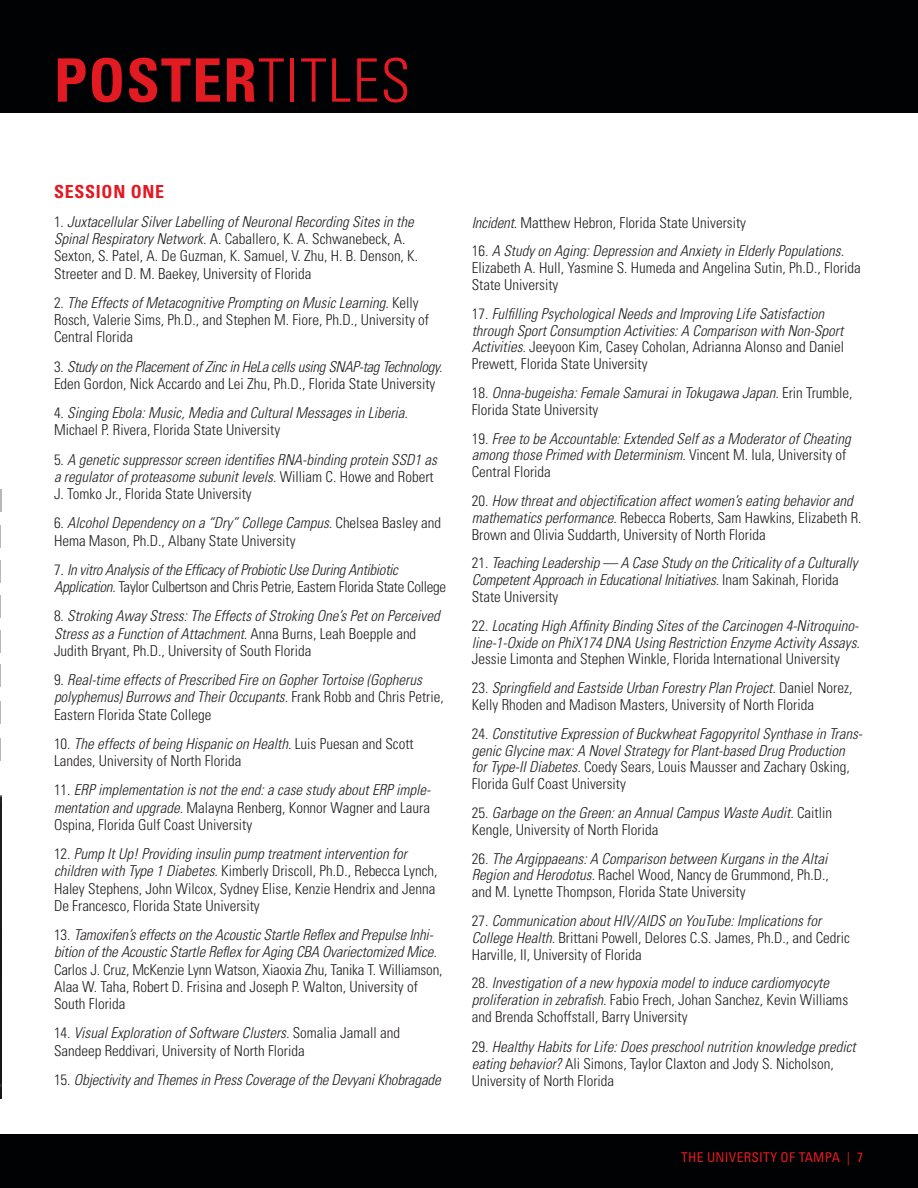
<style>
.page{position:relative;width:918px;height:1188px;background:#fff}
.page>*{position:absolute;margin:0;border:0;box-sizing:border-box;transform-origin:0 0}
.t1{font:700 condensed 60px "Univers";letter-spacing:.02em;color:#e21a21}
.t2{font:700 condensed 18px "Univers";letter-spacing:.04em;color:#e21a21}
.t3{font:italic 300 condensed 15px/16.8px "Univers";color:#231f20}
.t4{font:300 condensed 15px/17.2px "Univers";color:#231f20}
.t5{font:italic 300 condensed 15px/17.2px "Univers";letter-spacing:-.02em;color:#231f20}
.t6{font:13.5px "Univers Condensed 3";letter-spacing:.02em;color:#e21a21}
.s1{font-weight:300}
.s2{font-style:italic}
.s3{font-style:normal}
</style>
<div class="page">
<div style="left:0;top:0;width:918px;height:113px;background:#010203"></div>
<div style="left:0;top:1134px;width:918px;height:54px;background:#010203"></div>
<svg style="left:0;top:525px;width:1px;height:22px"></svg>
<svg style="left:0;top:560px;width:1px;height:22px"></svg>
<svg style="left:0;top:490px;width:1px;height:22px"></svg>
<svg style="left:0;top:596px;width:1px;height:22px"></svg>
<svg style="left:0;top:631px;width:1px;height:22px"></svg>
<svg style="left:0;top:664px;width:1px;height:22px"></svg>
<svg style="left:0;top:701px;width:1px;height:22px"></svg>
<svg style="left:0;top:738px;width:1px;height:22px"></svg>
<img style="left:0;top:796px;width:1px;height:302px">
<p class="t1" style="left:54px;top:44px;width:358px">POSTER<span class="s1">TITLES</span></p>
<p class="t2" style="left:54px;top:180px;width:112px">SESSION ONE</p>
<p class="t4" style="left:54px;top:213px;width:366px">1. <span class="s2">Juxtacellular Silver Labelling of Neuronal Recording Sites in the Spinal Respiratory Network.</span> A. Caballero, K. A. Schwanebeck, A.<br>Sexton, S. Patel, A. De Guzman, K. Samuel, V. Zhu, H. B. Denson, K.<br>Streeter and D. M. Baekey, University of Florida</p>
<p class="t4" style="left:54px;top:294px;width:377px">2. <span class="s2">The Effects of Metacognitive Prompting on Music Learning.</span> Kelly<br>Rosch, Valerie Sims, Ph.D., and Stephen M. Fiore, Ph.D., University of<br>Central Florida</p>
<p class="t4" style="left:54px;top:358px;width:390px">3. <span class="s2">Study on the Placement of Zinc in HeLa cells using SNAP-tag Technology.<br></span>Eden Gordon, Nick Accardo and Lei Zhu, Ph.D., Florida State University</p>
<p class="t3" style="left:54px;top:404px;width:355px;line-height:17.2px"><span class="s3">4.</span> Singing Ebola: Music, Media and Cultural Messages in Liberia.<br><span class="s3">Michael P. Rivera, Florida State University</span></p>
<p class="t3" style="left:54px;top:451px;width:385px;line-height:17.2px"><span class="s3">5.</span> A genetic suppressor screen identifies RNA-binding protein SSD1 as a regulator of proteasome subunit levels. <span class="s3">William C. Howe and Robert<br>J. Tomko Jr., Florida State University</span></p>
<p class="t4" style="left:54px;top:515px;width:389px">6. <span class="s2">Alcohol Dependency on a “Dry” College Campus.</span> Chelsea Basley and<br>Hema Mason, Ph.D., Albany State University</p>
<p class="t5" style="left:54px;top:561px;width:394px"><span class="s3">7.</span> In vitro Analysis of the Efficacy of Probiotic Use During Antibiotic<br>Application<span class="s3">. Taylor Culbertson and Chris Petrie, Eastern Florida State College</span></p>
<p class="t3" style="left:54px;top:608px;width:387px;line-height:17.2px"><span class="s3">8.</span> Stroking Away Stress: The Effects of Stroking One’s Pet on Perceived<br>Stress as a Function of Attachment. <span class="s3">Anna Burns, Leah Boepple and<br>Judith Bryant, Ph.D., University of South Florida</span></p>
<p class="t3" style="left:54px;top:671px;width:391px;line-height:17.2px"><span class="s3">9.</span> Real-time effects of Prescribed Fire on Gopher Tortoise (Gopherus polyphemus) Burrows and Their Occupants. <span class="s3">Frank Robb and Chris Petrie,<br>Eastern Florida State College</span></p>
<p class="t4" style="left:54px;top:735px;width:361px">10. <span class="s2">The effects of being Hispanic on Health.</span> Luis Puesan and Scott<br>Landes, University of North Florida</p>
<p class="t3" style="left:54px;top:782px;width:378px;line-height:17.2px;text-align:justify"><span class="s3">11.</span> ERP implementation is not the end: a case study about ERP imple&shy;mentation and upgrade. <span class="s3">Malayna Renberg, Konnor Wagner and Laura Ospina, Florida Gulf Coast University</span></p>
<p class="t4" style="left:54px;top:845px;width:385px">12. <span class="s2">Pump It Up! Providing insulin pump treatment intervention for children with Type 1 Diabetes.</span> Kimberly Driscoll, Ph.D., Rebecca Lynch, Haley Stephens, John Wilcox, Sydney Elise, Kenzie Hendrix and Jenna De Francesco, Florida State University</p>
<p class="t4" style="left:54px;top:926px;width:390px">13. <span class="s2">Tamoxifen’s effects on the Acoustic Startle Reflex and Prepulse Inhi&shy;bition of the Acoustic Startle Reflex for Aging CBA Ovariectomized Mice.<br></span>Carlos J. Cruz, McKenzie Lynn Watson, Xiaoxia Zhu, Tanika T. Williamson, Alaa W. Taha, Robert D. Frisina and Joseph P. Walton, University of South Florida</p>
<p class="t4" style="left:54px;top:1025px;width:348px">14. <span class="s2">Visual Exploration of Software Clusters.</span> Somalia Jamall and<br>Sandeep Reddivari, University of North Florida</p>
<p class="t3" style="left:54px;top:1071px;width:388px"><span class="s3">15.</span> Objectivity and Themes in Press Coverage of the Devyani Khobragade</p>
<p class="t4" style="left:472px;top:214px;width:276px"><span class="s2">Incident.</span> Matthew Hebron, Florida State University</p>
<p class="t4" style="left:472px;top:243px;width:390px;line-height:16.8px">16. <span class="s2">A Study on Aging: Depression and Anxiety in Elderly Populations.<br></span>Elizabeth A. Hull, Yasmine S. Humeda and Angelina Sutin, Ph.D., Florida<br>State University</p>
<p class="t3" style="left:472px;top:305px;width:374px"><span class="s3">17.</span> Fulfilling Psychological Needs and Improving Life Satisfaction through Sport Consumption Activities: A Comparison with Non-Sport Activities. <span class="s3">Jeeyoon Kim, Casey Coholan, Adrianna Alonso and Daniel Prewett, Florida State University</span></p>
<p class="t3" style="left:472px;top:384px;width:382px"><span class="s3">18.</span> Onna-bugeisha: Female Samurai in Tokugawa Japan. <span class="s3">Erin Trumble,<br>Florida State University</span></p>
<p class="t3" style="left:472px;top:430px;width:380px"><span class="s3">19.</span> Free to be Accountable: Extended Self as a Moderator of Cheating among those Primed with Determinism. <span class="s3">Vincent M. Iula, University of<br>Central Florida</span></p>
<p class="t4" style="left:472px;top:492px;width:391px;line-height:16.8px">20. <span class="s2">How threat and objectification affect women’s eating behavior and mathematics performance.</span> Rebecca Roberts, Sam Hawkins, Elizabeth R.<br>Brown and Olivia Suddarth, University of North Florida</p>
<p class="t3" style="left:472px;top:555px;width:387px"><span class="s3">21.</span> Teaching Leadership — A Case Study on the Criticality of a Culturally<br>Competent Approach in Educational Initiatives. <span class="s3">Inam Sakinah, Florida<br>State University</span></p>
<p class="t3" style="left:472px;top:617px;width:390px;text-align:justify"><span class="s3">22.</span> Locating High Affinity Binding Sites of the Carcinogen 4-Nitroquino&shy;line-1-Oxide on PhiX174 DNA Using Restriction Enzyme Activity Assays.<br><span class="s3">Jessie Limonta and Stephen Winkle, Florida International University</span></p>
<p class="t4" style="left:472px;top:679px;width:382px;line-height:16.8px">23. <span class="s2">Springfield and Eastside Urban Forestry Plan Project.</span> Daniel Norez,<br>Kelly Rhoden and Madison Masters, University of North Florida</p>
<p class="t3" style="left:472px;top:725px;width:392px"><span class="s3">24.</span> Constitutive Expression of Buckwheat Fagopyritol Synthase in Trans&shy;genic Glycine max: A Novel Strategy for Plant-based Drug Production for Type-II Diabetes. <span class="s3">Coedy Sears, Louis Mausser and Zachary Osking, Florida Gulf Coast University</span></p>
<p class="t3" style="left:472px;top:804px;width:362px"><span class="s3">25.</span> Garbage on the Green: an Annual Campus Waste Audit. <span class="s3">Caitlin<br>Kengle, University of North Florida</span></p>
<p class="t4" style="left:472px;top:850px;width:359px;line-height:16.8px;text-align:justify">26. <span class="s2">The Argippaeans: A Comparison between Kurgans in the Altai Region and Herodotus.</span> Rachel Wood, Nancy de Grummond, Ph.D., and M. Lynette Thompson, Florida State University</p>
<p class="t4" style="left:472px;top:912px;width:380px;line-height:16.8px">27. <span class="s2">Communication about HIV/AIDS on YouTube: Implications for<br>College Health.</span> Brittani Powell, Delores C.S. James, Ph.D., and Cedric<br>Harville, II, University of Florida</p>
<p class="t3" style="left:472px;top:975px;width:378px"><span class="s3">28.</span> Investigation of a new hypoxia model to induce cardiomyocyte proliferation in zebrafish. <span class="s3">Fabio Frech, Johan Sanchez, Kevin Williams and Brenda Schoffstall, Barry University</span></p>
<p class="t3" style="left:472px;top:1038px;width:385px;line-height:17.2px"><span class="s3">29.</span> Healthy Habits for Life: Does preschool nutrition knowledge predict eating behavior? <span class="s3">Ali Simons, Taylor Claxton and Jody S. Nicholson,<br>University of North Florida</span></p>
<p class="t6" style="left:681px;top:1148px;width:183px">THE UNIVERSITY OF TAMPA | 7</p>
</div>
